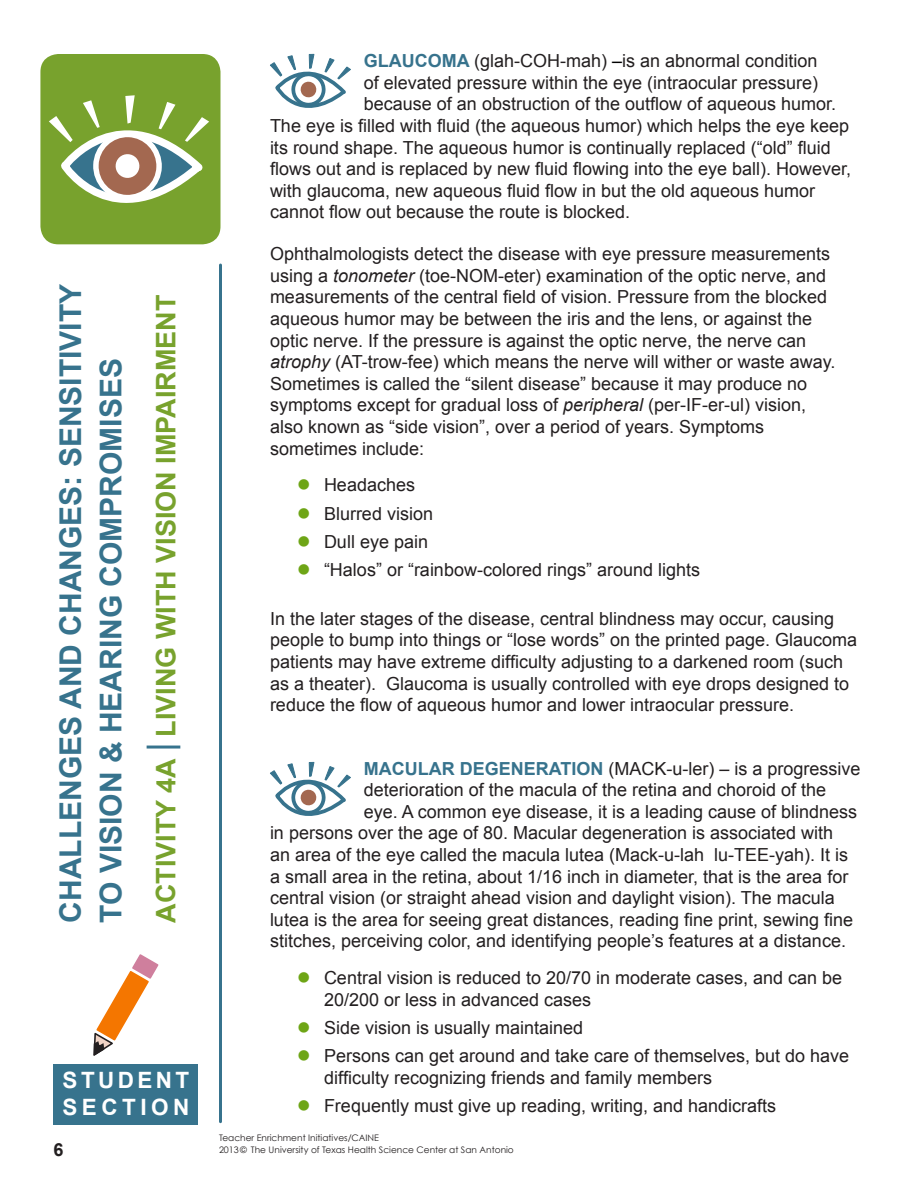
<style>
.page{position:relative;width:918px;height:1188px;background:#fff}
.page>*{position:absolute;margin:0;border:0;box-sizing:border-box;transform-origin:0 0}
.t1{font:700 30px/40.5px "Arial";color:#37738d}
.t2{font:700 27px "Arial";color:#78a22d}
.t3{font:700 22.5px/27px "Arial";letter-spacing:.175em;color:#fff}
.t4{font:18px/21.6px "Arial";color:#231f20}
.t5{font:700 18px "Arial";color:#231f20}
.t6{font:9px/12px "Century Gothic";color:#231f20}
.s1{font-weight:700;color:#37738d}
.s2{color:#000}
.s3{font-style:italic}
</style>
<div class="page">
<div style="left:54px;top:1064px;width:144px;height:61px;background:#37738d"></div>
<svg style="left:93px;top:954px;width:66px;height:102px"></svg>
<hr style="left:219px;top:265px;width:3px;height:857px;background:#37738d">
<hr style="left:147px;top:746px;width:33px;height:3px;background:#37738d">
<div style="left:40px;top:54px;width:180px;height:190px;background:#78a22d;border-radius:18px"></div>
<svg style="left:49px;top:95px;width:160px;height:108px"></svg>
<svg style="left:270px;top:53px;width:81px;height:55px"></svg>
<svg style="left:270px;top:762px;width:81px;height:54px"></svg>
<h1 class="t1" style="left:51px;top:923px;width:640px;rotate:-90deg">CHALLENGES AND CHANGES: SENSITIVITY<br>TO VISION &amp; HEARING COMPROMISES</h1>
<h2 class="t2" style="left:148px;top:923px;width:630px;rotate:-90deg">ACTIVITY 4A LIVING WITH VISION IMPAIRMENT</h2>
<p class="t3" style="left:62px;top:1067px;width:129px">STUDENT<br>SECTION</p>
<p class="t4" style="left:364px;top:50px;width:455px"><span class="s1">GLAUCOMA</span> (glah-COH-mah) <span class="s2">–</span>is an abnormal condition</p>
<p class="t4" style="left:364px;top:72px;width:456px">of elevated pressure within the eye (intraocular pressure)</p>
<p class="t4" style="left:364px;top:93px;width:474px">because of an obstruction of the outflow of aqueous humor.</p>
<p class="t4" style="left:270px;top:115px;width:581px">The eye is filled with fluid (the aqueous humor) which helps the eye keep</p>
<p class="t4" style="left:270px;top:137px;width:562px">its round shape. The aqueous humor is continually replaced (“old” fluid</p>
<p class="t4" style="left:270px;top:158px;width:583px">flows out and is replaced by new fluid flowing into the eye ball). However,</p>
<p class="t4" style="left:270px;top:180px;width:547px">with glaucoma, new aqueous fluid flow in but the old aqueous humor</p>
<p class="t4" style="left:270px;top:201px;width:362px">cannot flow out because the route is blocked.</p>
<p class="t4" style="left:270px;top:243px;width:567px">Ophthalmologists detect the disease with eye pressure measurements using a <span class="s3">tonometer</span> (toe-NOM-eter) examination of the optic nerve, and measurements of the central field of vision. Pressure from the blocked aqueous humor may be between the iris and the lens, or against the optic nerve. If the pressure is against the optic nerve, the nerve can <span class="s3">atrophy</span> (AT-trow-fee) which means the nerve will wither or waste away.<br>Sometimes is called the “silent disease” because it may produce no symptoms except for gradual loss of <span class="s3">peripheral</span> (per-IF-er-ul) vision, also known as “side vision”, over a period of years. Symptoms sometimes include:</p>
<p class="t4" style="left:324px;top:474px;width:93px">Headaches</p>
<p class="t4" style="left:324px;top:503px;width:111px">Blurred vision</p>
<p class="t4" style="left:324px;top:531px;width:106px">Dull eye pain</p>
<p class="t4" style="left:324px;top:559px;width:378px">“Halos” or “rainbow-colored rings” around lights</p>
<p class="t4" style="left:270px;top:608px;width:589px">In the later stages of the disease, central blindness may occur, causing people to bump into things or “lose words” on the printed page. Glaucoma patients may have extreme difficulty adjusting to a darkened room (such as a theater). Glaucoma is usually controlled with eye drops designed to reduce the flow of aqueous humor and lower intraocular pressure.</p>
<p class="t4" style="left:364px;top:758px;width:498px"><span class="s1">MACULAR DEGENERATION</span> (MACK-u-ler) – is a progressive</p>
<p class="t4" style="left:364px;top:779px;width:464px">deterioration of the macula of the retina and choroid of the</p>
<p class="t4" style="left:364px;top:801px;width:495px">eye. A common eye disease, it is a leading cause of blindness</p>
<p class="t4" style="left:270px;top:823px;width:565px">in persons over the age of 80. Macular degeneration is associated with</p>
<p class="t4" style="left:270px;top:844px;width:580px">an area of the eye called the macula lutea (Mack-u-lah lu-TEE-yah). It is</p>
<p class="t4" style="left:270px;top:866px;width:580px">a small area in the retina, about 1/16 inch in diameter, that is the area for</p>
<p class="t4" style="left:270px;top:887px;width:566px">central vision (or straight ahead vision and daylight vision). The macula</p>
<p class="t4" style="left:270px;top:909px;width:585px">lutea is the area for seeing great distances, reading fine print, sewing fine</p>
<p class="t4" style="left:270px;top:931px;width:578px">stitches, perceiving color, and identifying people’s features at a distance.</p>
<p class="t4" style="left:324px;top:967px;width:520px">Central vision is reduced to 20/70 in moderate cases, and can be<br>20/200 or less in advanced cases</p>
<p class="t4" style="left:324px;top:1017px;width:261px">Side vision is usually maintained</p>
<p class="t4" style="left:324px;top:1045px;width:527px">Persons can get around and take care of themselves, but do have difficulty recognizing friends and family members</p>
<p class="t4" style="left:324px;top:1095px;width:454px">Frequently must give up reading, writing, and handicrafts</p>
<p class="t5" style="left:54px;top:1138px;width:12px">6</p>
<p class="t6" style="left:219px;top:1131px;width:296px">Teacher Enrichment Initiatives/CAINE<br>2013 © The University of Texas Health Science Center at San Antonio</p>
</div>
